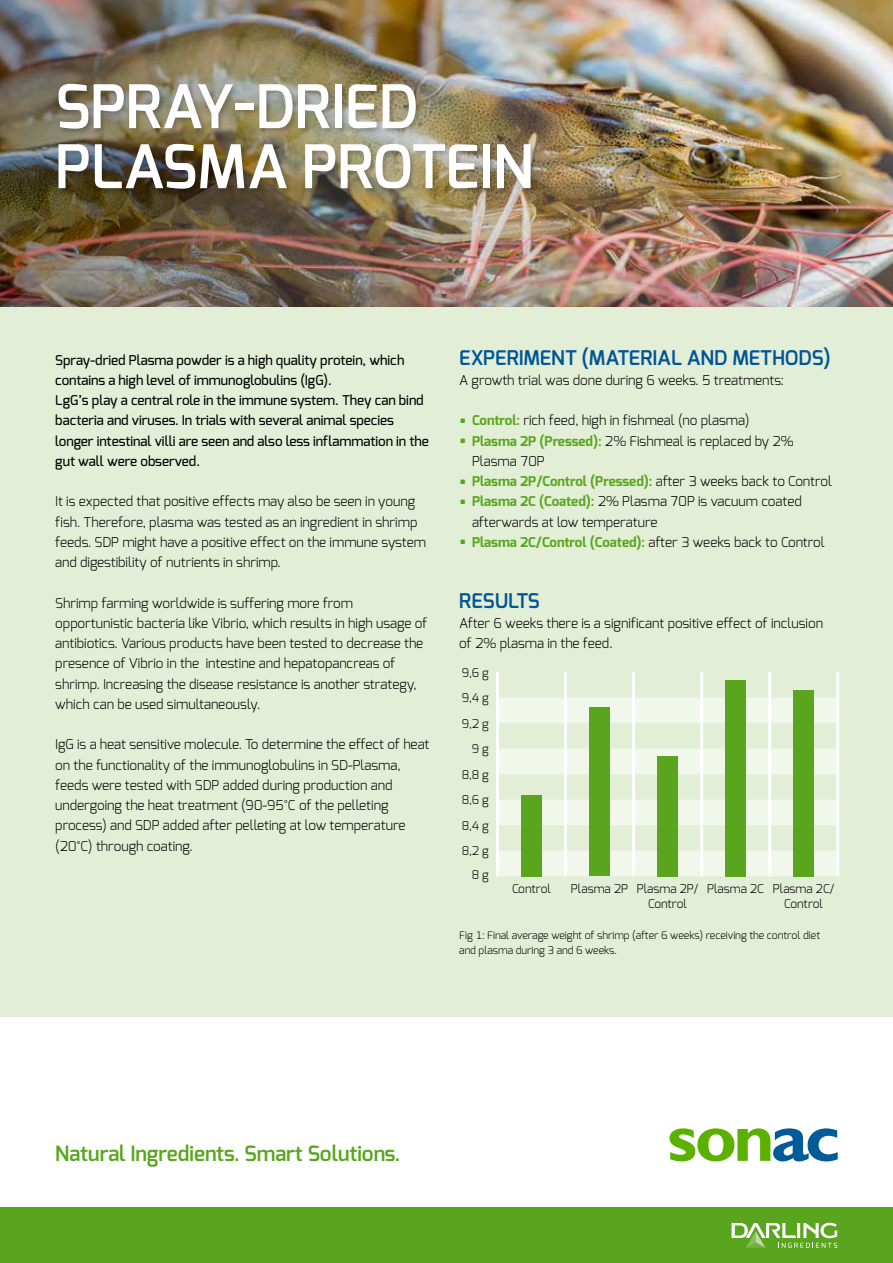
<style>
.page{position:relative;width:893px;height:1263px;background:#fff}
.page>*{position:absolute;margin:0;border:0;box-sizing:border-box;transform-origin:0 0}
.t1{font:600 60px/60px "Exo";letter-spacing:-.005em;color:#fff}
.t2{font:600 21px "Exo";letter-spacing:-.005em;color:#59a51e}
.t3{font:600 20.25px "Exo";letter-spacing:-.005em;color:#005597}
.t4{font:300 13.5px/20.2px "Exo";letter-spacing:-.005em;color:#000}
.t5{font:500 13.5px/20.2px "Exo";letter-spacing:-.005em;color:#000}
.t6{font:700 13.5px "Exo";letter-spacing:-.005em;color:#59a51e}
.t7{font:300 12px/25.5px "Exo";letter-spacing:-.005em;color:#000}
.t8{font:300 10.5px/15px "Exo";letter-spacing:-.005em;color:#000}
.s1{font-weight:700;font-size:24px;color:#59a51e}
.s2{font-weight:700;color:#59a51e}
.s3{font-size:24px}
.s4{font-weight:300;color:#000}
</style>
<div class="page">
<img style="left:621px;top:0;width:272px;height:53px">
<img style="left:621px;top:53px;width:272px;height:254px">
<div style="left:0;top:307px;width:893px;height:709px;background:#e3eed6"></div>
<div style="left:0;top:1208px;width:893px;height:55px;background:#59a51e"></div>
<svg style="left:732px;top:1223px;width:105px;height:25px"></svg>
<svg style="left:669px;top:1128px;width:169px;height:33px"></svg>
<img style="left:0;top:0;width:621px;height:307px">
<div style="left:57px;top:83px;width:481px;height:113px;background:#000;opacity:.25"></div>
<svg style="left:499px;top:698px;width:337px;height:178px;fill:#f1f7eb"></svg>
<hr style="left:496px;top:672px;width:3px;height:26px;background:#fff">
<hr style="left:496px;top:698px;width:3px;height:25px;background:#fff">
<hr style="left:496px;top:723px;width:3px;height:26px;background:#fff">
<hr style="left:496px;top:749px;width:3px;height:25px;background:#fff">
<hr style="left:496px;top:774px;width:3px;height:26px;background:#fff">
<hr style="left:496px;top:800px;width:3px;height:25px;background:#fff">
<hr style="left:496px;top:825px;width:3px;height:26px;background:#fff">
<hr style="left:496px;top:851px;width:3px;height:25px;background:#fff">
<hr style="left:564px;top:672px;width:3px;height:26px;background:#fff">
<hr style="left:564px;top:698px;width:3px;height:25px;background:#fff">
<hr style="left:564px;top:723px;width:3px;height:26px;background:#fff">
<hr style="left:564px;top:749px;width:3px;height:25px;background:#fff">
<hr style="left:564px;top:774px;width:3px;height:26px;background:#fff">
<hr style="left:564px;top:800px;width:3px;height:25px;background:#fff">
<hr style="left:564px;top:825px;width:3px;height:26px;background:#fff">
<hr style="left:564px;top:851px;width:3px;height:25px;background:#fff">
<hr style="left:632px;top:672px;width:3px;height:26px;background:#fff">
<hr style="left:700px;top:672px;width:3px;height:26px;background:#fff">
<hr style="left:768px;top:672px;width:3px;height:26px;background:#fff">
<hr style="left:836px;top:672px;width:3px;height:26px;background:#fff">
<hr style="left:632px;top:698px;width:3px;height:25px;background:#fff">
<hr style="left:700px;top:698px;width:3px;height:25px;background:#fff">
<hr style="left:768px;top:698px;width:3px;height:25px;background:#fff">
<hr style="left:836px;top:698px;width:3px;height:25px;background:#fff">
<hr style="left:632px;top:723px;width:3px;height:26px;background:#fff">
<hr style="left:700px;top:723px;width:3px;height:26px;background:#fff">
<hr style="left:768px;top:723px;width:3px;height:26px;background:#fff">
<hr style="left:836px;top:723px;width:3px;height:26px;background:#fff">
<hr style="left:632px;top:749px;width:3px;height:25px;background:#fff">
<hr style="left:700px;top:749px;width:3px;height:25px;background:#fff">
<hr style="left:768px;top:749px;width:3px;height:25px;background:#fff">
<hr style="left:836px;top:749px;width:3px;height:25px;background:#fff">
<hr style="left:632px;top:774px;width:3px;height:26px;background:#fff">
<hr style="left:700px;top:774px;width:3px;height:26px;background:#fff">
<hr style="left:768px;top:774px;width:3px;height:26px;background:#fff">
<hr style="left:836px;top:774px;width:3px;height:26px;background:#fff">
<hr style="left:632px;top:800px;width:3px;height:25px;background:#fff">
<hr style="left:700px;top:800px;width:3px;height:25px;background:#fff">
<hr style="left:768px;top:800px;width:3px;height:25px;background:#fff">
<hr style="left:836px;top:800px;width:3px;height:25px;background:#fff">
<hr style="left:632px;top:825px;width:3px;height:26px;background:#fff">
<hr style="left:700px;top:825px;width:3px;height:26px;background:#fff">
<hr style="left:768px;top:825px;width:3px;height:26px;background:#fff">
<hr style="left:836px;top:825px;width:3px;height:26px;background:#fff">
<hr style="left:632px;top:851px;width:3px;height:25px;background:#fff">
<hr style="left:700px;top:851px;width:3px;height:25px;background:#fff">
<hr style="left:768px;top:851px;width:3px;height:25px;background:#fff">
<hr style="left:836px;top:851px;width:3px;height:25px;background:#fff">
<div style="left:521px;top:795px;width:21px;height:81px;background:#59a51e"></div>
<div style="left:589px;top:707px;width:21px;height:169px;background:#59a51e"></div>
<div style="left:657px;top:756px;width:21px;height:120px;background:#59a51e"></div>
<div style="left:725px;top:680px;width:20px;height:196px;background:#59a51e"></div>
<div style="left:793px;top:690px;width:20px;height:186px;background:#59a51e"></div>
<h1 class="t1" style="left:55px;top:76px;width:480px">SPRAY-DRIED<br>PLASMA PROTEIN</h1>
<p class="t5" style="left:55px;top:349px;width:375px">Spray-dried Plasma powder is a high quality protein, which contains a high level of immunoglobulins (IgG).<br>LgG’s play a central role in the immune system. They can bind bacteria and viruses. In trials with several animal species longer intestinal villi are seen and also less inflammation in the gut wall were observed.</p>
<p class="t4" style="left:55px;top:491px;width:372px">It is expected that positive effects may also be seen in young fish. Therefore, plasma was tested as an ingredient in shrimp feeds. SDP might have a positive effect on the immune system and digestibility of nutrients in shrimp.</p>
<p class="t4" style="left:55px;top:592px;width:374px">Shrimp farming worldwide is suffering more from opportunistic bacteria like Vibrio, which results in high usage of antibiotics. Various products have been tested to decrease the presence of Vibrio in the intestine and hepatopancreas of shrimp. Increasing the disease resistance is another strategy, which can be used simultaneously.</p>
<p class="t4" style="left:55px;top:734px;width:376px">IgG is a heat sensitive molecule. To determine the effect of heat on the functionality of the immunoglobulins in SD-Plasma, feeds were tested with SDP added during production and undergoing the heat treatment (90-95°C of the pelleting process) and SDP added after pelleting at low temperature (20°C) through coating.</p>
<h3 class="t3" style="left:459px;top:344px;width:373px">EXPERIMENT (MATERIAL AND METHODS)</h3>
<p class="t4" style="left:459px;top:370px;width:326px">A growth trial was done during 6 weeks. 5 treatments:</p>
<p class="t4" style="left:459px;top:410px;width:292px"><span class="s1">•</span> <span class="s2">Control:</span> rich feed, high in fishmeal (no plasma)</p>
<p class="t4" style="left:472px;top:430px;width:323px;text-indent:-13px"><span class="s1">•</span> <span class="s2">Plasma 2P (Pressed):</span> 2% Fishmeal is replaced by 2%<br>Plasma 70P</p>
<p class="t6" style="left:459px;top:472px;width:374px"><span class="s3">•</span> Plasma 2P/Control (Pressed): <span class="s4">after 3 weeks back to Control</span></p>
<p class="t4" style="left:472px;top:491px;width:331px;text-indent:-13px"><span class="s1">•</span> <span class="s2">Plasma 2C (Coated):</span> 2% Plasma 70P is vacuum coated afterwards at low temperature</p>
<p class="t6" style="left:459px;top:533px;width:367px"><span class="s3">•</span> Plasma 2C/Control (Coated): <span class="s4">after 3 weeks back to Control</span></p>
<h3 class="t3" style="left:459px;top:587px;width:82px">RESULTS</h3>
<p class="t4" style="left:459px;top:613px;width:365px">After 6 weeks there is a significant positive effect of inclusion of 2% plasma in the feed.</p>
<p class="t7" style="left:462px;top:659px;width:29px;text-align:right">9,6 g<br>9,4 g<br>9,2 g<br>9 g<br>8,8 g<br>8,6 g<br>8,4 g<br>8,2 g</p>
<p class="t7" style="left:472px;top:862px;width:19px">8 g</p>
<p class="t7" style="left:512px;top:875px;width:41px">Control</p>
<p class="t7" style="left:648px;top:881px;width:52px;line-height:15px;text-indent:-77px">Plasma 2P Plasma 2P/<br>Control</p>
<p class="t7" style="left:784px;top:881px;width:52px;line-height:15px;text-indent:-77px">Plasma 2C Plasma 2C/<br>Control</p>
<p class="t8" style="left:459px;top:928px;width:362px">Fig 1: Final average weight of shrimp (after 6 weeks) receiving the control diet and plasma during 3 and 6 weeks.</p>
<h2 class="t2" style="left:55px;top:1140px;width:347px">Natural Ingredients. Smart Solutions.</h2>
</div>
